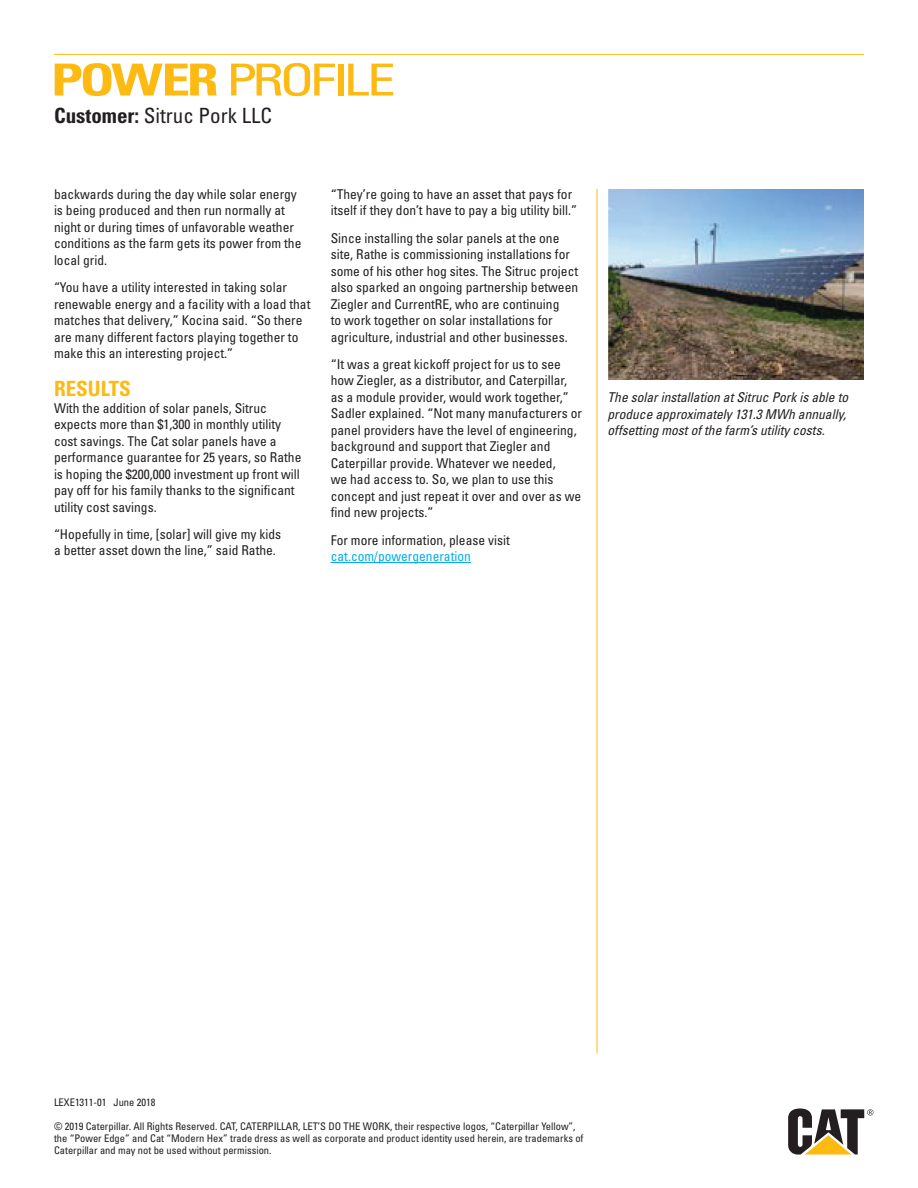
<style>
.page{position:relative;width:918px;height:1188px;background:#fff}
.page>*{position:absolute;margin:0;border:0;box-sizing:border-box;transform-origin:0 0}
.t1{font:condensed 44.1px "Univers LT Std";letter-spacing:-.08em;color:#fcba13;scale:1.3 1}
.t2{font:condensed 21px "Univers LT Std";color:#231f20}
.t3{font:700 condensed 21px "Univers LT Std";color:#fcba13}
.t4{font:condensed 13.5px/16.5px "Univers LT Std";color:#231f20}
.t5{font:italic condensed 13.5px/16.5px "Univers LT Std";color:#231f20}
.t6{font:condensed 13.5px "Univers LT Std";color:#00aeef}
.t7{font:condensed 10.5px/12px "Univers LT Std";color:#231f20}
.s1{font-weight:700}
</style>
<div class="page">
<svg style="left:788px;top:1108px;width:85px;height:47px"></svg>
<hr style="left:331px;top:562px;width:140px;height:1px;background:#00aeef">
<img style="left:608px;top:189px;width:256px;height:190px">
<hr style="left:597px;top:189px;width:1px;height:864px;background:#fcba13">
<hr style="left:54px;top:54px;width:810px;height:1px;background:#fcba13">
<h1 class="t1" style="left:51px;top:52px;width:267px"><span class="s1">POWER</span> PROFILE</h1>
<h2 class="t2" style="left:54px;top:102px;width:220px"><span class="s1">Customer:</span> Sitruc Pork LLC</h2>
<p class="t4" style="left:54px;top:186px;width:249px">backwards during the day while solar energy is being produced and then run normally at night or during times of unfavorable weather conditions as the farm gets its power from the local grid.</p>
<p class="t4" style="left:54px;top:279px;width:258px">“You have a utility interested in taking solar renewable energy and a facility with a load that matches that delivery,” Kocina said. “So there are many different factors playing together to make this an interesting project.”</p>
<h2 class="t3" style="left:54px;top:376px;width:78px">RESULTS</h2>
<p class="t4" style="left:54px;top:399px;width:249px">With the addition of solar panels, Sitruc expects more than $1,300 in monthly utility cost savings. The Cat solar panels have a performance guarantee for 25 years, so Rathe is hoping the $200,000 investment up front will pay off for his family thanks to the significant utility cost savings.</p>
<p class="t4" style="left:54px;top:526px;width:229px">“Hopefully in time, [solar] will give my kids a better asset down the line,” said Rathe.</p>
<p class="t4" style="left:331px;top:186px;width:248px">“They’re going to have an asset that pays for itself if they don’t have to pay a big utility bill.”</p>
<p class="t4" style="left:331px;top:229px;width:249px">Since installing the solar panels at the one site, Rathe is commissioning installations for some of his other hog sites. The Sitruc project also sparked an ongoing partnership between Ziegler and CurrentRE, who are continuing<br>to work together on solar installations for agriculture, industrial and other businesses.</p>
<p class="t4" style="left:331px;top:356px;width:253px">“It was a great kickoff project for us to see how Ziegler, as a distributor, and Caterpillar, as a module provider, would work together,” Sadler explained. “Not many manufacturers or panel providers have the level of engineering, background and support that Ziegler and Caterpillar provide. Whatever we needed,<br>we had access to. So, we plan to use this concept and just repeat it over and over as we find new projects.”</p>
<p class="t4" style="left:331px;top:531px;width:181px">For more information, please visit</p>
<p class="t6" style="left:331px;top:548px;width:142px">cat.com/powergeneration</p>
<p class="t5" style="left:608px;top:389px;width:242px">The solar installation at Sitruc Pork is able to produce approximately 131.3 MWh annually, offsetting most of the farm’s utility costs.</p>
<p class="t7" style="left:54px;top:1096px;width:103px">LEXE1311-01 June 2018</p>
<p class="t7" style="left:54px;top:1120px;width:531px">© 2019 Caterpillar. All Rights Reserved. CAT, CATERPILLAR, LET’S DO THE WORK, their respective logos, “Caterpillar Yellow”, the “Power Edge” and Cat “Modern Hex” trade dress as well as corporate and product identity used herein, are trademarks of<br>Caterpillar and may not be used without permission.</p>
</div>
